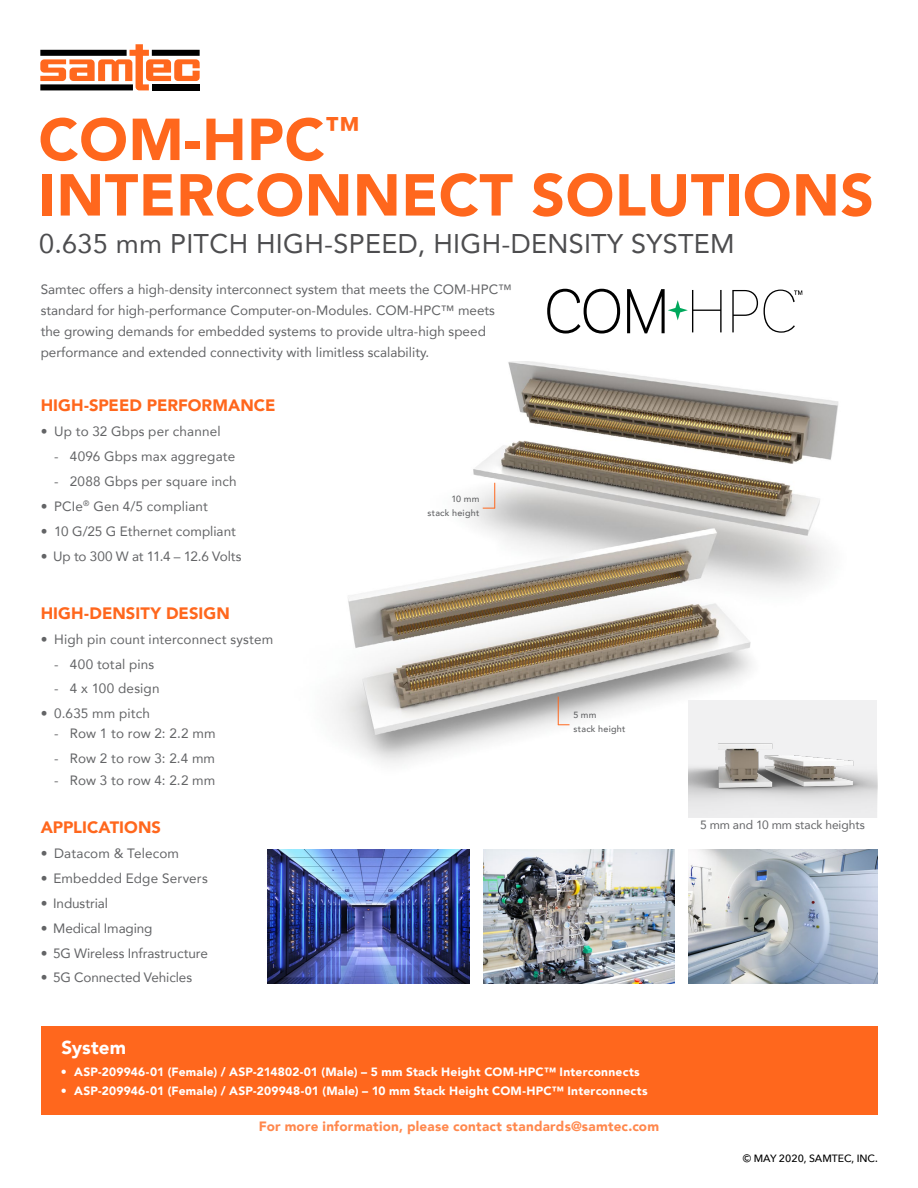
<style>
.page{position:relative;width:918px;height:1188px;background:#fff}
.page>*{position:absolute;margin:0;border:0;box-sizing:border-box;transform-origin:0 0}
.t1{font:900 58.5px/55.5px "Avenir";letter-spacing:.01em;color:#ff671d}
.t2{font:27px "Avenir";letter-spacing:.01em;color:#4d4d4f}
.t3{font:900 18.75px "Avenir";letter-spacing:.005em;color:#fff}
.t4{font:900 16.5px "Avenir";color:#ff671d}
.t5{font:13.5px/21px "Avenir";color:#636466}
.t6{font:900 13.5px "Avenir";letter-spacing:.015em;color:#ff884d}
.t7{font:900 12px "Avenir";letter-spacing:.02em;color:#fff}
.t8{font:12px "Avenir";letter-spacing:-.005em;color:#636466}
.t9{font:500 10.5px "Avenir Next";color:#000}
.t10{font:500 9px/13.5px "Avenir";letter-spacing:.03em;color:#636466;text-align:right}
.s1{font-weight:400}
</style>
<div class="page">
<svg style="left:40px;top:44px;width:160px;height:46px"></svg>
<div style="left:40px;top:84px;width:93px;height:6px;background:#000"></div>
<div style="left:152px;top:84px;width:48px;height:6px;background:#000"></div>
<div style="left:41px;top:1026px;width:837px;height:89px;background:#ff671d"></div>
<img style="left:483px;top:850px;width:192px;height:134px">
<img style="left:268px;top:850px;width:201px;height:134px">
<img style="left:688px;top:850px;width:189px;height:134px">
<svg style="left:547px;top:289px;width:73px;height:45px"></svg>
<svg style="left:732px;top:290px;width:26px;height:42px"></svg>
<svg style="left:627px;top:289px;width:95px;height:44px"></svg>
<svg style="left:764px;top:290px;width:38px;height:43px"></svg>
<img style="left:334px;top:362px;width:505px;height:401px">
<div style="left:688px;top:700px;width:189px;height:117px;background:#f1f1f2"></div>
<img style="left:688px;top:743px;width:189px;height:59px">
<svg style="left:483px;top:483px;width:12px;height:26px"></svg>
<svg style="left:558px;top:697px;width:12px;height:28px"></svg>
<h1 class="t1" style="left:39px;top:110px;width:837px">COM-HPC<sup>™<br></sup>INTERCONNECT SOLUTIONS</h1>
<h2 class="t2" style="left:39px;top:222px;width:697px">0.635 mm PITCH HIGH-SPEED, HIGH-DENSITY SYSTEM</h2>
<p class="t5" style="left:41px;top:278px;width:472px">Samtec offers a high-density interconnect system that meets the COM-HPC™ standard for high-performance Computer-on-Modules. COM-HPC™ meets the growing demands for embedded systems to provide ultra-high speed performance and extended connectivity with limitless scalability.</p>
<p class="t4" style="left:41px;top:391px;width:236px">HIGH-SPEED PERFORMANCE</p>
<p class="t5" style="left:41px;top:420px;width:182px">• Up to 32 Gbps per channel</p>
<p class="t5" style="left:54px;top:445px;width:183px">- 4096 Gbps max aggregate</p>
<p class="t5" style="left:54px;top:470px;width:184px">- 2088 Gbps per square inch</p>
<p class="t5" style="left:41px;top:495px;width:169px">• PCIe<sup>®</sup> Gen 4/5 compliant</p>
<p class="t5" style="left:41px;top:520px;width:197px">• 10 G/25 G Ethernet compliant</p>
<p class="t5" style="left:41px;top:545px;width:202px">• Up to 300 W at 11.4 – 12.6 Volts</p>
<p class="t10" style="left:427px;top:492px;width:54px">10 mm stack height</p>
<p class="t4" style="left:41px;top:599px;width:191px">HIGH-DENSITY DESIGN</p>
<p class="t5" style="left:41px;top:628px;width:234px">• High pin count interconnect system</p>
<p class="t5" style="left:54px;top:653px;width:102px">- 400 total pins</p>
<p class="t5" style="left:54px;top:678px;width:107px">- 4 x 100 design</p>
<p class="t5" style="left:41px;top:703px;width:111px">• 0.635 mm pitch</p>
<p class="t5" style="left:54px;top:722px;width:163px">- Row 1 to row 2: 2.2 mm</p>
<p class="t5" style="left:54px;top:747px;width:162px">- Row 2 to row 3: 2.4 mm</p>
<p class="t5" style="left:54px;top:770px;width:163px">- Row 3 to row 4: 2.2 mm</p>
<p class="t4" style="left:41px;top:813px;width:122px">APPLICATIONS</p>
<p class="t5" style="left:41px;top:842px;width:140px">• Datacom &amp; Telecom</p>
<p class="t5" style="left:41px;top:867px;width:169px">• Embedded Edge Servers</p>
<p class="t5" style="left:41px;top:892px;width:69px">• Industrial</p>
<p class="t5" style="left:41px;top:917px;width:113px">• Medical Imaging</p>
<p class="t5" style="left:41px;top:942px;width:169px">• 5G Wireless Infrastructure</p>
<p class="t5" style="left:41px;top:967px;width:153px">• 5G Connected Vehicles</p>
<h3 class="t3" style="left:61px;top:1031px;width:66px">System</h3>
<p class="t10" style="left:573px;top:708px;width:54px;text-align:left">5 mm<br>stack height</p>
<p class="t7" style="left:61px;top:1062px;width:581px"><span class="s1">•</span> ASP-209946-01 (Female) / ASP-214802-01 (Male) – 5 mm Stack Height COM-HPC™ Interconnects</p>
<p class="t7" style="left:61px;top:1081px;width:588px"><span class="s1">•</span> ASP-209946-01 (Female) / ASP-209948-01 (Male) – 10 mm Stack Height COM-HPC™ Interconnects</p>
<p class="t6" style="left:259px;top:1115px;width:402px">For more information, please contact standards@samtec.com</p>
<p class="t8" style="left:700px;top:816px;width:166px">5 mm and 10 mm stack heights</p>
<p class="t9" style="left:743px;top:1150px;width:137px">© MAY 2020, SAMTEC, INC.</p>
</div>
